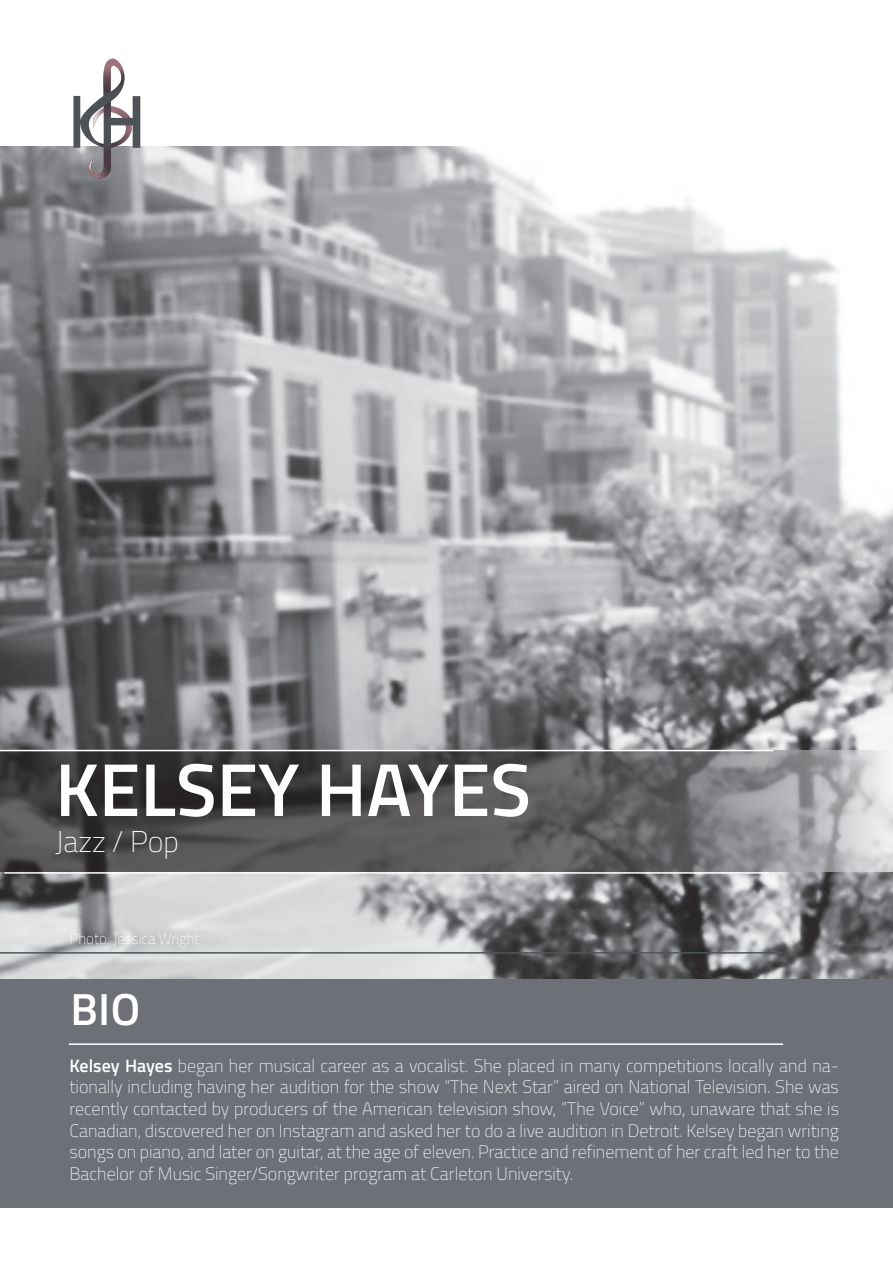
<style>
.page{position:relative;width:893px;height:1263px;background:#fff}
.page>*{position:absolute;margin:0;border:0;box-sizing:border-box;transform-origin:0 0}
.t1{font:600 75px "Titillium";color:#fff}
.t2{font:600 45px "Titillium";color:#fff}
.t3{font:100 30px "Titillium";color:#fff}
.t4{font:100 18px/21.6px "Titillium";color:#fff;text-align:justify}
.t5{font:100 15px "Titillium";color:#fff}
.s1{font-weight:600}
</style>
<div class="page">
<div style="left:0;top:975px;width:893px;height:233px;background:#6d7077"></div>
<img style="left:0;top:146px;width:893px;height:832px">
<hr style="left:0;top:952px;width:783px;height:1px;background:#4e565a">
<hr style="left:69px;top:1043px;width:714px;height:2px;background:#fff">
<hr style="left:4px;top:872px;width:765px;height:2px;background:#fff">
<svg style="left:0;top:750px;width:893px;height:121px"></svg>
<hr style="left:0;top:750px;width:773px;height:1px;background:#fff">
<img style="left:54px;top:58px;width:109px;height:126px">
<p class="t1" style="left:55px;top:733px;width:477px">KELSEY HAYES</p>
<p class="t3" style="left:55px;top:820px;width:125px">Jazz / Pop</p>
<p class="t5" style="left:69px;top:928px;width:132px">Photo: Jessica Wright</p>
<p class="t2" style="left:70px;top:975px;width:72px">BIO</p>
<p class="t4" style="left:69px;top:1054px;width:771px"><span class="s1">Kelsey Hayes</span> began her musical career as a vocalist. She placed in many competitions locally and na&shy;tionally including having her audition for the show “The Next Star” aired on National Television. She was recently contacted by producers of the American television show, “The Voice” who, unaware that she is Canadian, discovered her on Instagram and asked her to do a live audition in Detroit. Kelsey began writing songs on piano, and later on guitar, at the age of eleven. Practice and refinement of her craft led her to the Bachelor of Music Singer/Songwriter program at Carleton University.</p>
</div>
